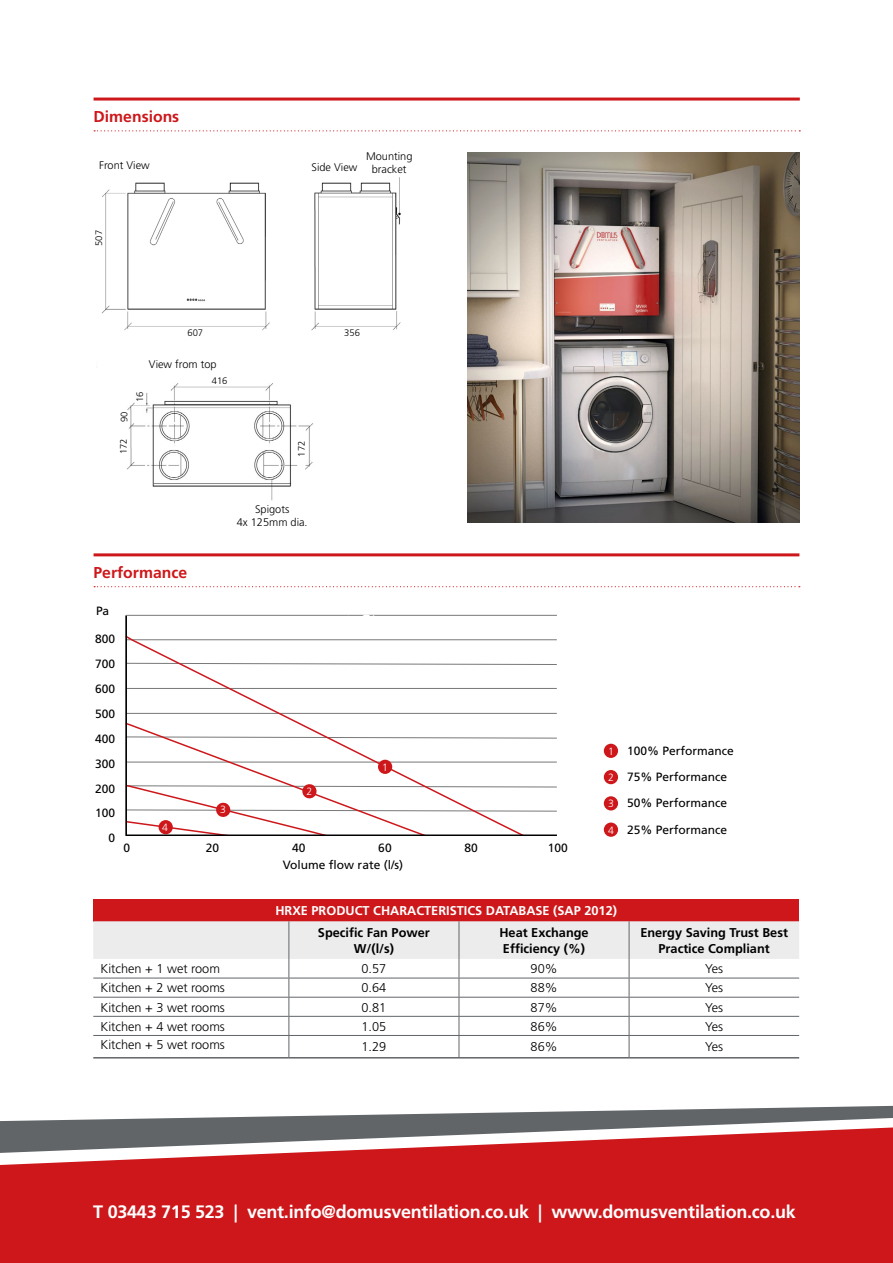
<style>
.page{position:relative;width:893px;height:1263px;background:#fff}
.page>*{position:absolute;margin:0;border:0;box-sizing:border-box;transform-origin:0 0}
.t1{font:700 18px "Frutiger";letter-spacing:-.015em;color:#fff}
.t2{font:700 15.75px "Frutiger";color:#cd171a}
.t3{font:300 12.75px "Frutiger";color:#000}
.t4{font:700 12.75px/15.3px "Frutiger";color:#000;text-align:center}
.t5{font:700 12.75px "Frutiger";color:#fff}
.t6{font:12px/24.9px "Frutiger";color:#000}
.t7{font:300 10.95px/13.2px "Frutiger";color:#000;text-align:center}
.t8{font:300 10.5px "Frutiger";color:#fff}
.t9{font:300 9.45px "Frutiger";color:#000}
</style>
<div class="page">
<hr style="left:94px;top:553px;width:705px;height:3px;background:#cd171a">
<svg style="left:94px;top:586px;width:706px;height:1px"></svg>
<div style="left:93px;top:899px;width:706px;height:22px;background:#cd171a"></div>
<svg style="left:93px;top:921px;width:706px;height:136px"></svg>
<hr style="left:93px;top:1057px;width:196px;height:1px;background:#616568">
<hr style="left:289px;top:1057px;width:170px;height:1px;background:#616568">
<hr style="left:459px;top:1057px;width:170px;height:1px;background:#616568">
<hr style="left:629px;top:1057px;width:170px;height:1px;background:#616568">
<div style="left:0;top:1153px;width:893px;height:110px;background:#cd171a"></div>
<svg style="left:0;top:1106px;width:893px;height:47px"></svg>
<img style="left:468px;top:152px;width:331px;height:370px">
<hr style="left:94px;top:98px;width:706px;height:3px;background:#cd171a">
<svg style="left:94px;top:130px;width:706px;height:1px"></svg>
<img style="left:102px;top:177px;width:299px;height:154px">
<svg style="left:343px;top:328px;width:17px;height:3px"></svg>
<svg style="left:188px;top:328px;width:16px;height:3px"></svg>
<svg style="left:102px;top:237px;width:3px;height:23px"></svg>
<img style="left:97px;top:383px;width:218px;height:171px">
<svg style="left:177px;top:498px;width:130px;height:51px"></svg>
<svg style="left:117px;top:424px;width:12px;height:14px"></svg>
<svg style="left:120px;top:396px;width:8px;height:10px"></svg>
<svg style="left:136px;top:390px;width:8px;height:11px"></svg>
<svg style="left:297px;top:460px;width:10px;height:10px"></svg>
<div style="left:108px;top:436px;width:20px;height:19px;background:#fff"></div>
<div style="left:109px;top:410px;width:20px;height:14px;background:#fff"></div>
<div style="left:209px;top:374px;width:28px;height:11px;background:#fff"></div>
<div style="left:296px;top:432px;width:11px;height:28px;background:#fff"></div>
<div style="left:604px;top:744px;width:14px;height:14px;background:#cd171a;border-radius:50%"></div>
<div style="left:604px;top:770px;width:14px;height:14px;background:#cd171a;border-radius:50%"></div>
<div style="left:604px;top:796px;width:14px;height:14px;background:#cd171a;border-radius:50%"></div>
<div style="left:604px;top:822px;width:14px;height:15px;background:#cd171a;border-radius:50%"></div>
<svg style="left:125px;top:614px;width:432px;height:222px"></svg>
<hr style="left:126px;top:616px;width:1px;height:219px;background:#000">
<hr style="left:126px;top:615px;width:431px;height:1px;background:#787878">
<svg style="left:346px;top:614px;width:29px;height:24px"></svg>
<p class="t2" style="left:94px;top:107px;width:87px">Dimensions</p>
<p class="t7" style="left:99px;top:159px;width:52px">Front View</p>
<p class="t7" style="left:312px;top:161px;width:47px">Side View</p>
<p class="t7" style="left:366px;top:149px;width:48px">Mounting bracket</p>
<p class="t9" style="left:93px;top:246px;width:17px;rotate:-90deg">507</p>
<p class="t9" style="left:187px;top:328px;width:17px">607</p>
<p class="t9" style="left:344px;top:327px;width:17px">356</p>
<p class="t9" style="left:119px;top:422px;width:12px;rotate:-90deg">90</p>
<p class="t9" style="left:118px;top:454px;width:17px;rotate:-90deg">172</p>
<p class="t7" style="left:149px;top:358px;width:69px">View from top</p>
<p class="t9" style="left:134px;top:402px;width:12px;rotate:-90deg">16</p>
<p class="t9" style="left:212px;top:376px;width:17px">416</p>
<p class="t9" style="left:296px;top:457px;width:17px;rotate:-90deg">172</p>
<p class="t7" style="left:237px;top:503px;width:72px">Spigots<br>4x 125mm dia.</p>
<p class="t2" style="left:94px;top:563px;width:95px">Performance</p>
<p class="t6" style="left:96px;top:598px;width:14px">Pa</p>
<p class="t6" style="left:95px;top:627px;width:22px;text-align:right">800<br>700<br>600<br>500<br>400<br>300<br>200<br>100<br>0</p>
<p class="t6" style="left:124px;top:836px;width:8px">0</p>
<p class="t6" style="left:627px;top:737px;width:108px;line-height:26.2px">100% Performance<br>75% Performance<br>50% Performance</p>
<p class="t8" style="left:608px;top:745px;width:7px">1</p>
<p class="t8" style="left:608px;top:771px;width:7px">2</p>
<p class="t8" style="left:608px;top:798px;width:7px">3</p>
<p class="t8" style="left:608px;top:824px;width:7px">4</p>
<p class="t8" style="left:382px;top:761px;width:7px">1</p>
<p class="t8" style="left:306px;top:786px;width:7px">2</p>
<p class="t8" style="left:220px;top:804px;width:7px">3</p>
<p class="t8" style="left:162px;top:821px;width:7px">4</p>
<p class="t6" style="left:627px;top:817px;width:102px">25% Performance</p>
<p class="t6" style="left:206px;top:836px;width:15px">20</p>
<p class="t6" style="left:292px;top:836px;width:15px">40</p>
<p class="t6" style="left:378px;top:836px;width:15px">60</p>
<p class="t6" style="left:465px;top:836px;width:15px">80</p>
<p class="t6" style="left:548px;top:836px;width:22px">100</p>
<p class="t6" style="left:283px;top:853px;width:122px">Volume flow rate (l/s)</p>
<p class="t5" style="left:275px;top:903px;width:343px">HRXE PRODUCT CHARACTERISTICS DATABASE (SAP 2012)</p>
<p class="t4" style="left:318px;top:925px;width:113px">Specific Fan Power<br>W/(l/s)</p>
<p class="t4" style="left:499px;top:925px;width:91px;text-align:left">Heat Exchange<br>Efficiency (%)</p>
<p class="t4" style="left:640px;top:925px;width:149px">Energy Saving Trust Best<br>Practice Compliant</p>
<p class="t3" style="left:101px;top:962px;width:121px">Kitchen + 1 wet room</p>
<p class="t3" style="left:362px;top:962px;width:26px">0.57</p>
<p class="t3" style="left:531px;top:962px;width:28px">90%</p>
<p class="t3" style="left:705px;top:962px;width:19px">Yes</p>
<p class="t3" style="left:101px;top:981px;width:126px">Kitchen + 2 wet rooms</p>
<p class="t3" style="left:362px;top:981px;width:26px">0.64</p>
<p class="t3" style="left:531px;top:981px;width:28px">88%</p>
<p class="t3" style="left:705px;top:981px;width:19px">Yes</p>
<p class="t3" style="left:101px;top:1000px;width:126px">Kitchen + 3 wet rooms</p>
<p class="t3" style="left:362px;top:1000px;width:26px">0.81</p>
<p class="t3" style="left:531px;top:1000px;width:28px">87%</p>
<p class="t3" style="left:705px;top:1000px;width:19px">Yes</p>
<p class="t3" style="left:101px;top:1019px;width:126px">Kitchen + 4 wet rooms</p>
<p class="t3" style="left:362px;top:1019px;width:26px">1.05</p>
<p class="t3" style="left:531px;top:1019px;width:28px">86%</p>
<p class="t3" style="left:705px;top:1019px;width:19px">Yes</p>
<p class="t3" style="left:101px;top:1038px;width:126px">Kitchen + 5 wet rooms</p>
<p class="t3" style="left:362px;top:1040px;width:26px">1.29</p>
<p class="t3" style="left:531px;top:1040px;width:28px">86%</p>
<p class="t3" style="left:705px;top:1040px;width:19px">Yes</p>
<h1 class="t1" style="left:93px;top:1201px;width:704px">T 03443 715 523 | vent.info@domusventilation.co.uk | www.domusventilation.co.uk</h1>
</div>
